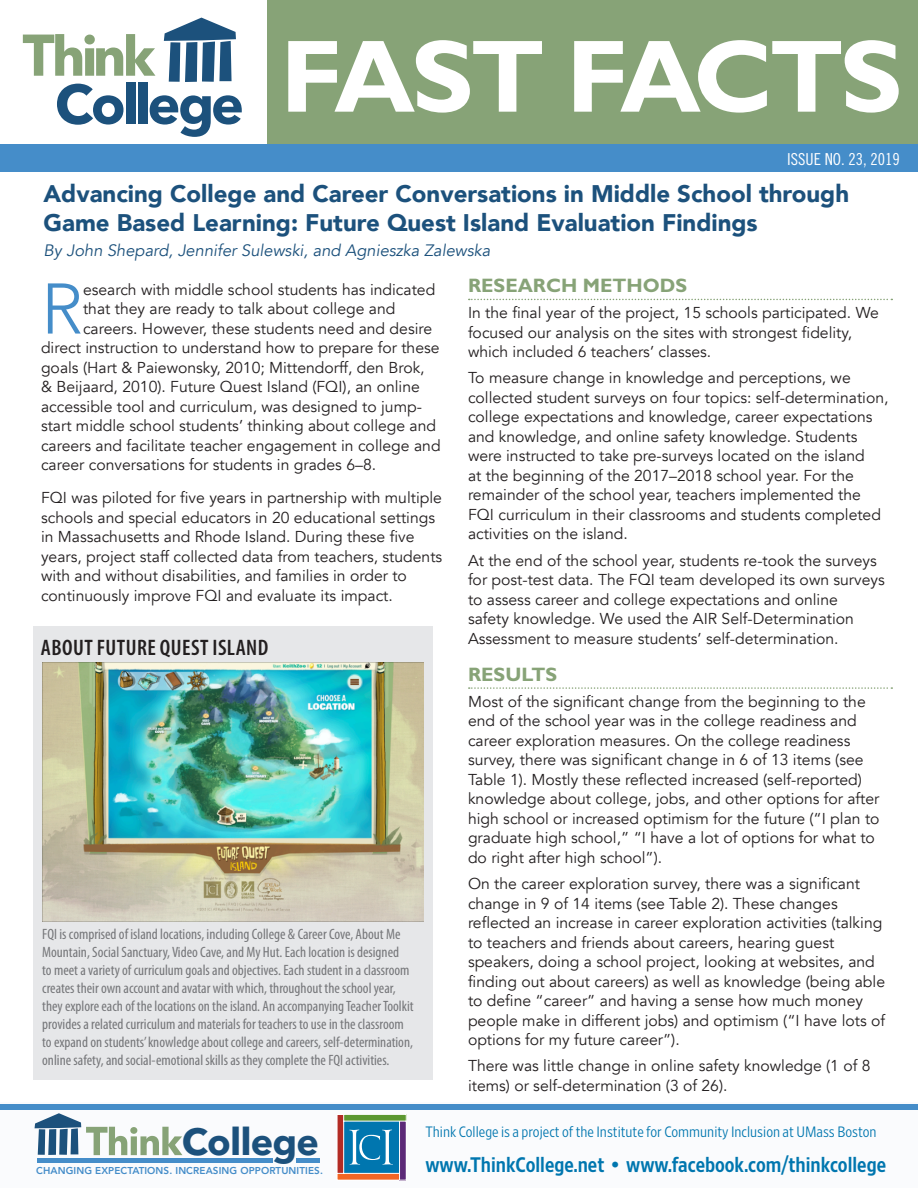
<style>
.page{position:relative;width:918px;height:1188px;background:#fff}
.page>*{position:absolute;margin:0;border:0;box-sizing:border-box;transform-origin:0 0}
._1__title{font:700 103.5px "Gill Sans";letter-spacing:-.035em;color:#fff}
._3__body_text{font:300 70.8px "Avenir";color:#458dc9}
.t1{font:700 37.65px "Avenir Next";letter-spacing:-.02em;color:#1c517c}
.title_bold{font:900 24px/28.8px "Avenir";color:#1c517c}
.box_header{font:600 condensed 22.5px "Myriad Pro";letter-spacing:.02em;color:#231f20}
.text{font:21px "Retina Narrow Med";color:#0076af}
._2__H2{font:700 19.5px "Gill Sans";color:#87a377}
._1__authors{font:italic 16.5px "Avenir";color:#1c517c}
._1__issue_number{font:16.5px "Trade Gothic Cond Eighteen";color:#fff}
._3__body_text-2{font:15.75px/19.5px "Avenir";color:#231f20}
._3__body_text-3{font:condensed 15px/18px "Myriad Pro";color:#757679}
.text-2{font:300 15px "Retina Narrow";color:#0076af}
.t2{font:800 9.9px "Avenir";letter-spacing:.01em;color:#458dc9}
</style>
<div class="page">
<div style="left:268px;top:0;width:650px;height:165px;background:#87a377"></div>
<div style="left:0;top:145px;width:918px;height:27px;background:#458dc9"></div>
<svg style="left:164px;top:18px;width:72px;height:64px"></svg>
<svg style="left:57px;top:84px;width:66px;height:41px"></svg>
<div style="left:126px;top:82px;width:9px;height:42px;background:#1c517c"></div>
<div style="left:138px;top:82px;width:9px;height:42px;background:#1c517c"></div>
<svg style="left:150px;top:95px;width:92px;height:42px"></svg>
<svg style="left:23px;top:34px;width:132px;height:42px"></svg>
<div style="left:0;top:1102px;width:918px;height:86px;background:#fafbfd"></div>
<div style="left:0;top:1104px;width:918px;height:5px;background:#458dc9"></div>
<svg style="left:337px;top:1114px;width:70px;height:67px"></svg>
<svg style="left:35px;top:1113px;width:147px;height:42px"></svg>
<hr style="left:37px;top:1159px;width:236px;height:4px;background:#458dc9">
<hr style="left:296px;top:1159px;width:23px;height:4px;background:#458dc9">
<div style="left:34px;top:627px;width:399px;height:453px;background:#e6e7e9"></div>
<img style="left:42px;top:663px;width:381px;height:258px">
<svg style="left:469px;top:299px;width:423px;height:1px"></svg>
<svg style="left:469px;top:687px;width:423px;height:2px"></svg>
<p class="_1__title" style="left:280px;top:16px;width:624px">FAST FACTS</p>
<p class="_1__issue_number" style="left:787px;top:149px;width:114px">ISSUE NO. 23, 2019</p>
<p class="title_bold" style="left:44px;top:179px;width:807px">Advancing College and Career Conversations in Middle School through<br>Game Based Learning: Future Quest Island Evaluation Findings</p>
<p class="_1__authors" style="left:44px;top:241px;width:448px">By John Shepard, Jennifer Sulewski, and Agnieszka Zalewska</p>
<p class="_3__body_text" style="left:41px;top:267px;width:44px">R</p>
<p class="_3__body_text-2" style="left:83px;top:280px;width:354px">esearch with middle school students has indicated</p>
<p class="_2__H2" style="left:468px;top:274px;width:221px">RESEARCH METHODS</p>
<p class="_3__body_text-2" style="left:468px;top:303px;width:413px">In the final year of the project, 15 schools participated. We focused our analysis on the sites with strongest fidelity, which included 6 teachers’ classes.</p>
<p class="_3__body_text-2" style="left:468px;top:369px;width:422px">To measure change in knowledge and perceptions, we collected student surveys on four topics: self-determination, college expectations and knowledge, career expectations and knowledge, and online safety knowledge. Students were instructed to take pre-surveys located on the island<br>at the beginning of the 2017–2018 school year. For the remainder of the school year, teachers implemented the FQI curriculum in their classrooms and students completed activities on the island.</p>
<p class="_3__body_text-2" style="left:468px;top:551px;width:418px">At the end of the school year, students re-took the surveys for post-test data. The FQI team developed its own surveys to assess career and college expectations and online<br>safety knowledge. We used the AIR Self-Determination Assessment to measure students’ self-determination.</p>
<p class="_2__H2" style="left:468px;top:662px;width:91px">RESULTS</p>
<p class="_3__body_text-2" style="left:468px;top:692px;width:413px">Most of the significant change from the beginning to the end of the school year was in the college readiness and career exploration measures. On the college readiness survey, there was significant change in 6 of 13 items (see Table 1). Mostly these reflected increased (self-reported) knowledge about college, jobs, and other options for after high school or increased optimism for the future (“I plan to graduate high school,” “I have a lot of options for what to do right after high school”).</p>
<p class="_3__body_text-2" style="left:468px;top:874px;width:419px">On the career exploration survey, there was a significant change in 9 of 14 items (see Table 2). These changes reflected an increase in career exploration activities (talking to teachers and friends about careers, hearing guest speakers, doing a school project, looking at websites, and finding out about careers) as well as knowledge (being able to define “career” and having a sense how much money people make in different jobs) and optimism (“I have lots of options for my future career”).</p>
<p class="_3__body_text-2" style="left:468px;top:1056px;width:404px">There was little change in online safety knowledge (1 of 8 items) or self-determination (3 of 26).</p>
<p class="_3__body_text-2" style="left:83px;top:299px;width:314px">that they are ready to talk about college and</p>
<p class="_3__body_text-2" style="left:83px;top:319px;width:351px">careers. However, these students need and desire</p>
<p class="_3__body_text-2" style="left:41px;top:338px;width:400px">direct instruction to understand how to prepare for these</p>
<p class="_3__body_text-2" style="left:41px;top:358px;width:385px">goals (Hart &amp; Paiewonsky, 2010; Mittendorff, den Brok,</p>
<p class="_3__body_text-2" style="left:41px;top:377px;width:380px">&amp; Beijaard, 2010). Future Quest Island (FQI), an online</p>
<p class="_3__body_text-2" style="left:41px;top:397px;width:382px">accessible tool and curriculum, was designed to jump-</p>
<p class="_3__body_text-2" style="left:41px;top:416px;width:397px">start middle school students’ thinking about college and</p>
<p class="_3__body_text-2" style="left:41px;top:436px;width:401px">careers and facilitate teacher engagement in college and</p>
<p class="_3__body_text-2" style="left:41px;top:455px;width:337px">career conversations for students in grades 6–8.</p>
<p class="_3__body_text-2" style="left:41px;top:488px;width:403px">FQI was piloted for five years in partnership with multiple schools and special educators in 20 educational settings in Massachusetts and Rhode Island. During these five years, project staff collected data from teachers, students with and without disabilities, and families in order to continuously improve FQI and evaluate its impact.</p>
<p class="box_header" style="left:41px;top:635px;width:229px">ABOUT FUTURE QUEST ISLAND</p>
<p class="_3__body_text-3" style="left:42px;top:925px;width:373px">FQI is comprised of island locations, including College &amp; Career Cove, About Me Mountain, Social Sanctuary, Video Cave, and My Hut. Each location is designed<br>to meet a variety of curriculum goals and objectives. Each student in a classroom creates their own account and avatar with which, throughout the school year, they explore each of the locations on the island. An accompanying Teacher Toolkit provides a related curriculum and materials for teachers to use in the classroom to expand on students’ knowledge about college and careers, self-determination, online safety, and social-emotional skills as they complete the FQI activities.</p>
<p class="t1" style="left:182px;top:1109px;width:139px">College</p>
<p class="t2" style="left:36px;top:1163px;width:288px">CHANGING EXPECTATIONS. INCREASING OPPORTUNITIES.</p>
<p class="text-2" style="left:425px;top:1123px;width:453px">Think College is a project of the Institute for Community Inclusion at UMass Boston</p>
<p class="text" style="left:425px;top:1151px;width:462px">www.ThinkCollege.net • www.facebook.com/thinkcollege</p>
</div>
